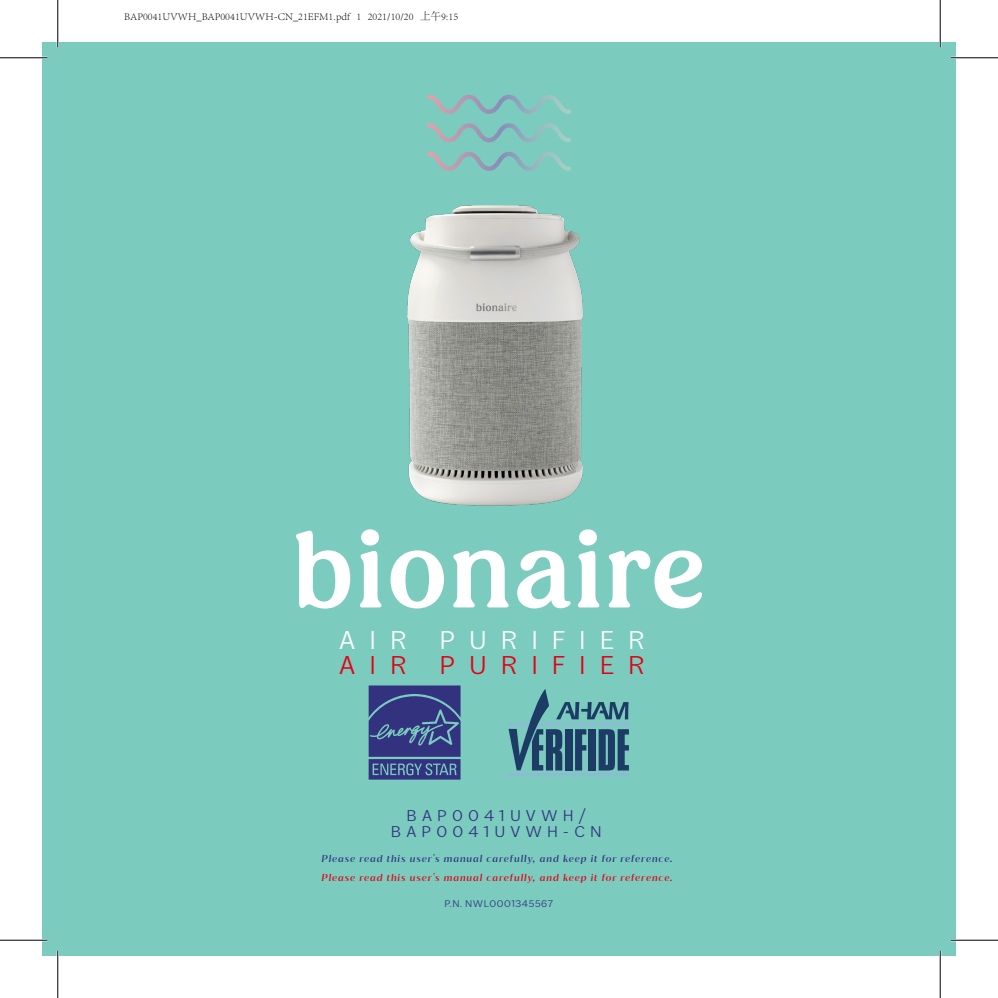
<style>
.page{position:relative;width:998px;height:998px;background:#fff}
.page>*{position:absolute;margin:0;border:0;box-sizing:border-box;transform-origin:0 0}
.t1{font:300 28px "Macklin Sans";letter-spacing:.5em;color:#fff}
.t2{font:300 28px "Macklin Sans";letter-spacing:.5em;color:#e60012}
.t3{font:300 16.97px/16.1px "Macklin Sans";letter-spacing:.3em;color:#32327f;text-align:center}
.t4{font:300 10.5px "Adobe Song Std";color:#000}
.t5{font:300 10.5px "Macklin Sans";letter-spacing:.05em;color:#32327f}
.t6{font:italic 500 9.62px "Jazmin";letter-spacing:.1em;color:#32327f}
.t7{font:italic 500 9.62px "Jazmin";letter-spacing:.1em;color:#e60012}
</style>
<div class="page">
<div style="left:42px;top:42px;width:914px;height:914px;background:#7bcbbf"></div>
<svg style="left:296px;top:530px;width:43px;height:78px"></svg>
<svg style="left:658px;top:550px;width:44px;height:58px"></svg>
<img style="left:339px;top:205px;width:319px;height:404px">
<svg style="left:427px;top:94px;width:144px;height:49px"></svg>
<svg style="left:427px;top:151px;width:144px;height:20px"></svg>
<svg style="left:368px;top:685px;width:92px;height:94px;background:#3e4d8a"></svg>
<hr style="left:507px;top:773px;width:122px;height:3px;background:#8fbad4">
<svg style="left:507px;top:689px;width:122px;height:81px"></svg>
<hr style="left:0;top:57px;width:47px;height:2px;background:#fff">
<hr style="left:950px;top:57px;width:48px;height:2px;background:#fff">
<hr style="left:0;top:939px;width:47px;height:2px;background:#fff">
<hr style="left:950px;top:939px;width:48px;height:2px;background:#fff">
<hr style="left:57px;top:0;width:2px;height:47px;background:#fff">
<hr style="left:57px;top:950px;width:2px;height:48px;background:#fff">
<hr style="left:939px;top:0;width:2px;height:47px;background:#fff">
<hr style="left:939px;top:950px;width:2px;height:48px;background:#fff">
<hr style="left:0;top:57px;width:47px;height:1px;background:#000">
<hr style="left:950px;top:57px;width:48px;height:1px;background:#000">
<hr style="left:0;top:939px;width:47px;height:1px;background:#000">
<hr style="left:950px;top:939px;width:48px;height:1px;background:#000">
<hr style="left:57px;top:0;width:1px;height:47px;background:#000">
<hr style="left:57px;top:950px;width:1px;height:48px;background:#000">
<hr style="left:939px;top:0;width:1px;height:47px;background:#000">
<hr style="left:939px;top:950px;width:1px;height:48px;background:#000">
<p class="t4" style="left:124px;top:11px;width:335px">BAP0041UVWH_BAP0041UVWH-CN_21EFM1.pdf 1 2021/10/20 上午9:15</p>
<h1 class="t1" style="left:339px;top:624px;width:307px">AIR PURIFIER</h1>
<h1 class="t2" style="left:339px;top:649px;width:307px">AIR PURIFIER</h1>
<h2 class="t3" style="left:391px;top:807px;width:212px">BAP0041UVWH/<br>BAP0041UVWH-CN</h2>
<p class="t6" style="left:321px;top:853px;width:352px">Please read this user's manual carefully, and keep it for reference.</p>
<p class="t7" style="left:321px;top:871px;width:352px">Please read this user's manual carefully, and keep it for reference.</p>
<p class="t5" style="left:444px;top:897px;width:110px">P.N. NWL0001345567</p>
</div>
